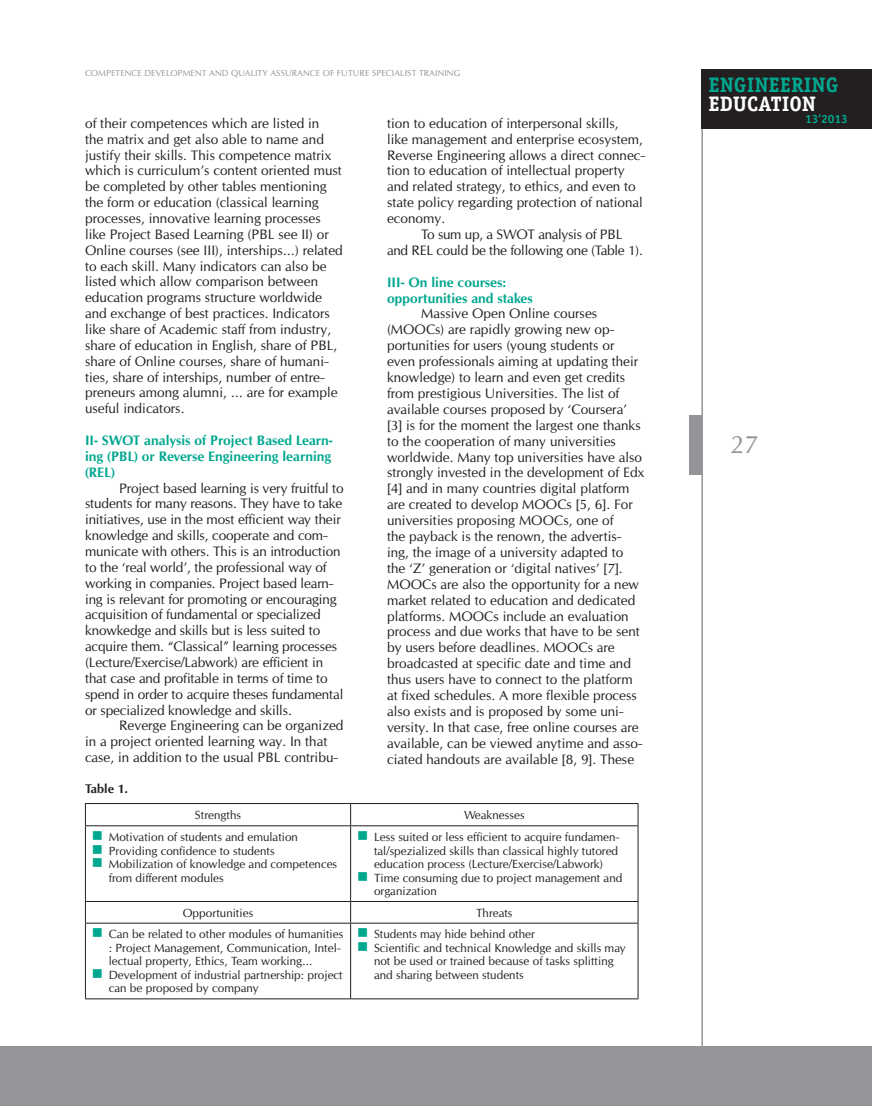
<style>
.page{position:relative;width:872px;height:1106px;background:#fff}
.page>*{position:absolute;margin:0;border:0;box-sizing:border-box;transform-origin:0 0}
.t1{font:24px "Opium New";color:#939598}
.t2{font:700 21px "Officina Serif C";color:#00a78f}
.t3{font:700 21px "Officina Serif C";color:#fff}
.t4{font:15px/13.5px "Wingdings";color:#00a78f;text-align:justify}
.main{font:13.05px/15.9px "Opium New";color:#231f20}
.main-2{font:700 13.05px/15.9px "Opium New";color:#00a78f;text-align:justify}
.main-3{font:13.05px/15.9px "Opium New";letter-spacing:-.02em;color:#231f20}
.t5{font:700 12px "Officina Sans C";color:#00a78f}
.main-4{font:700 12px "Opium New";color:#231f20}
.main_vv{font:11.25px/13.5px "Opium New";color:#231f20}
.Базовый{font:11.25px "Opium New";color:#231f20}
.t6{font:8.25px "Opium New";letter-spacing:.01em;color:#939598}
</style>
<div class="page">
<hr style="left:701px;top:69px;width:2px;height:1037px;background:#939598">
<div style="left:701px;top:69px;width:171px;height:60px;background:#231f20"></div>
<div style="left:689px;top:415px;width:13px;height:60px;background:#939598"></div>
<div style="left:0;top:1046px;width:872px;height:60px;background:#939598"></div>
<hr style="left:85px;top:803px;width:265px;height:1px;background:#231f20">
<svg style="left:85px;top:804px;width:1px;height:21px"></svg>
<hr style="left:350px;top:803px;width:288px;height:1px;background:#231f20">
<svg style="left:350px;top:804px;width:1px;height:21px"></svg>
<svg style="left:637px;top:804px;width:1px;height:21px"></svg>
<hr style="left:85px;top:825px;width:265px;height:1px;background:#231f20">
<hr style="left:85px;top:826px;width:1px;height:75px;background:#231f20">
<hr style="left:350px;top:825px;width:288px;height:1px;background:#231f20">
<hr style="left:350px;top:826px;width:1px;height:75px;background:#231f20">
<hr style="left:637px;top:826px;width:1px;height:75px;background:#231f20">
<hr style="left:85px;top:901px;width:265px;height:1px;background:#231f20">
<svg style="left:85px;top:901px;width:1px;height:21px"></svg>
<hr style="left:350px;top:901px;width:288px;height:1px;background:#231f20">
<svg style="left:350px;top:901px;width:1px;height:21px"></svg>
<svg style="left:637px;top:902px;width:1px;height:20px"></svg>
<hr style="left:85px;top:922px;width:265px;height:1px;background:#231f20">
<hr style="left:85px;top:923px;width:1px;height:75px;background:#231f20">
<hr style="left:350px;top:922px;width:288px;height:1px;background:#231f20">
<hr style="left:350px;top:923px;width:1px;height:75px;background:#231f20">
<hr style="left:637px;top:923px;width:1px;height:75px;background:#231f20">
<hr style="left:85px;top:998px;width:265px;height:1px;background:#231f20">
<hr style="left:350px;top:998px;width:288px;height:1px;background:#231f20">
<p class="t6" style="left:85px;top:68px;width:132px">COMPETENCE DEVELOPMENT AND</p>
<p class="t6" style="left:231px;top:68px;width:13px">QUALIT</p>
<p class="t6" style="left:262px;top:68px;width:15px">Y ASSURANC</p>
<p class="t6" style="left:316px;top:68px;width:28px">E OF FUTUR</p>
<p class="t6" style="left:365px;top:68px;width:27px">E SPECIALIST</p>
<p class="t6" style="left:419px;top:68px;width:6px">TRAINING</p>
<p class="main" style="left:85px;top:115px;width:259px">of their competences which are listed in<br>the matrix and get also able to name and justify their skills. This competence matrix which is curriculum’s content oriented must be completed by other tables mentioning the form or education (classical learning processes, innovative learning processes like Project Based Learning (PBL see II ) or Online courses (see III), interships…) related to each skill. Many indicators can also be listed which allow comparison between education programs structure worldwide and exchange of best practices. I ndicators like share of Academic staff from industry, share of education in English, share of PBL, share of Online courses, share of humani&shy;ties, share of interships, number of entre&shy;preneurs among alumni, … are for example useful indicators.</p>
<p class="main-2" style="left:85px;top:432px;width:249px">II- SWOT analysis of Project Based Learn&shy;ing (PBL) or Reverse Engineering learning (REL)</p>
<p class="main" style="left:85px;top:480px;width:260px;text-indent:34px">Project based learning is very fruitful to students for many reasons. They have to take initiatives, use in the most efficient way their knowledge and skills, cooperate and com&shy;municate with others. This is an introduction to the ‘real world’, the professional way of working in companies. Project based learn&shy;ing is relevant for promoting or encouraging acquisition of fundamental or specialized knowkedge and skills but is less suited to acquire them. “Classical” learning processes (Lecture/Exercise/Labwork) are efficient in that case and profitable in terms of time to spend in order to acquire theses fundamental or specialized knowledge and skills.</p>
<p class="main" style="left:85px;top:717px;width:260px;text-indent:34px">Reverge Engineering can be organized in a project oriented learning way. I n that case, in addition to the usual PBL contribu-</p>
<p class="main-4" style="left:85px;top:781px;width:45px">Table 1.</p>
<p class="main" style="left:387px;top:115px;width:260px">tion to education of interpersonal skills,<br>like management and enterprise ecosystem, Reverse Engineering allows a direct connec&shy;tion to education of intellectual property and related strategy, to ethics, and even to state policy regarding protection of national economy.</p>
<p class="main-3" style="left:387px;top:226px;width:257px;text-indent:34px">To sum up, a SWOT analysis of PBL and REL could be the following one (Table 1).</p>
<p class="main-2" style="left:387px;top:274px;width:147px">III- On line courses: opportunities and stakes</p>
<p class="main" style="left:421px;top:306px;width:178px">Massive Open Online courses</p>
<p class="main" style="left:387px;top:322px;width:28px">(MOOC</p>
<p class="main" style="left:387px;top:322px;width:259px;text-indent:48px">s) are rapidly growing new op&shy;portunities for users (young students or even professionals aiming at updating their knowledge) to learn and even get credits from prestigious U niversities. The list of available courses proposed by ‘Coursera’ [3] is for the moment the largest one thanks to the cooperation of many universities worldwide. Many top universities have also strongly invested in the development of Edx [4] and in many countries digital platform are created to develop MOOC</p>
<p class="main" style="left:566px;top:496px;width:68px">s [5, 6]. For</p>
<p class="main" style="left:387px;top:512px;width:238px;text-indent:176px">s, one of the payback is the renown, the advertis&shy;ing, the image of a university adapted to the ‘Z’ generation or ‘digital natives’ [7].<br>MOOC</p>
<p class="main" style="left:387px;top:512px;width:156px">universities proposing MOOC</p>
<p class="main" style="left:387px;top:576px;width:253px;text-indent:44px">s are also the opportunity for a new market related to education and dedicated platforms. MOOC</p>
<p class="main" style="left:387px;top:608px;width:254px;text-indent:106px">s include an evaluation process and due works that have to be sent by users before deadlines. MOOC</p>
<p class="main" style="left:387px;top:639px;width:257px;text-indent:201px">s are broadcasted at specific date and time and thus users have to connect to the platform at fixed schedules. A more flexible process also exists and is proposed by some uni&shy;versity. I n that case, free online courses are available, can be viewed anytime and asso&shy;ciated handouts are available [8, 9]. These</p>
<p class="Базовый" style="left:195px;top:807px;width:48px">Strengths</p>
<p class="Базовый" style="left:464px;top:807px;width:62px">Weaknesses</p>
<p class="main_vv" style="left:109px;top:830px;width:191px">Motivation of students and emulation</p>
<p class="main_vv" style="left:109px;top:843px;width:167px">Providing confidence to students</p>
<p class="main_vv" style="left:109px;top:857px;width:230px">Mobilization of knowledge and competences from different modules</p>
<p class="t4" style="left:92px;top:829px;width:13px">■ ■ ■</p>
<p class="main_vv" style="left:374px;top:830px;width:247px;text-align:justify">Less suited or less efficient to acquire fundamen&shy;tal/spezialized skills than classical highly tutored education process (Lecture/Exercise/Labwork)</p>
<p class="main_vv" style="left:374px;top:870px;width:250px">Time consuming due to project management and organization</p>
<p class="t4" style="left:357px;top:829px;width:13px">■</p>
<p class="t4" style="left:357px;top:869px;width:13px">■</p>
<p class="Базовый" style="left:183px;top:905px;width:72px">Opportunities</p>
<p class="Базовый" style="left:476px;top:905px;width:38px">Threats</p>
<p class="main_vv" style="left:109px;top:927px;width:236px">Can be related to other modules of humanities : Project Management, Communication, I ntel&shy;lectual property, Ethics, Team working…</p>
<p class="main_vv" style="left:109px;top:968px;width:235px">Development of industrial partnership: project can be proposed by company</p>
<p class="t4" style="left:92px;top:926px;width:13px">■</p>
<p class="t4" style="left:92px;top:967px;width:13px">■</p>
<p class="main_vv" style="left:374px;top:927px;width:162px">Students may hide behind other</p>
<p class="main_vv" style="left:374px;top:941px;width:253px">Scientific and technical Knowledge and skills may not be used or trained because of tasks splitting and sharing between students</p>
<h2 class="t2" style="left:708px;top:73px;width:131px">ENGINEERING</h2>
<h2 class="t3" style="left:708px;top:91px;width:109px">EDUCATION</h2>
<p class="t5" style="left:805px;top:113px;width:44px">13’2013</p>
<h1 class="t1" style="left:730px;top:429px;width:30px">27</h1>
</div>
